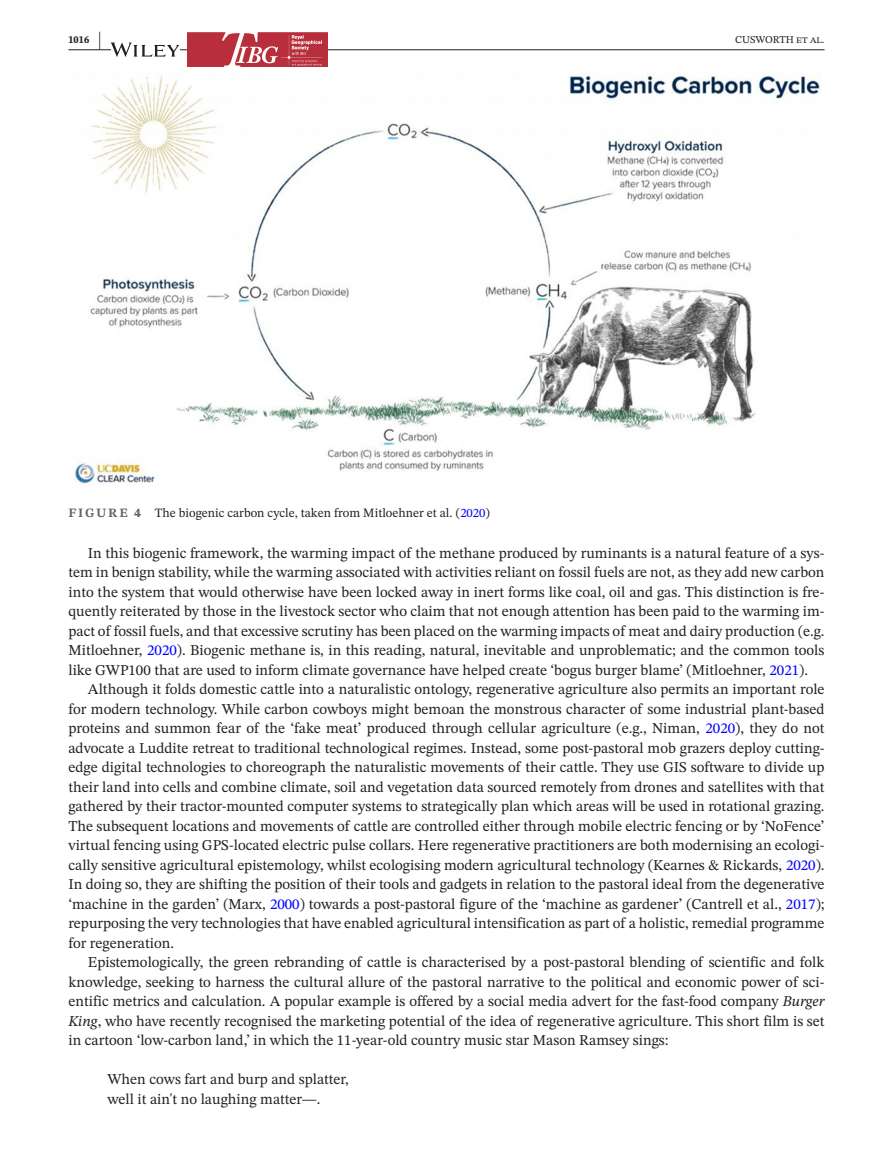
<style>
.page{position:relative;width:893px;height:1174px;background:#fff}
.page>*{position:absolute;margin:0;border:0;box-sizing:border-box;transform-origin:0 0}
.t1{font:15px/19.5px "STIX Two Text";color:#231f20;text-align:justify}
.t2{font:12.75px "STIX Two Text";color:#231f20}
.t3{font:10.5px "STIX Two Text";color:#231f20}
.t4{font:700 10.5px "STIX Two Text";color:#231f20}
.s1{font-size:21px}
.s2{font-weight:700;color:#636366}
.s3{color:#00f}
.s4{font-style:italic}
</style>
<div class="page">
<hr style="left:68px;top:49px;width:756px;height:1px;background:#231f20">
<svg style="left:111px;top:43px;width:68px;height:14px"></svg>
<img style="left:187px;top:33px;width:140px;height:34px">
<img style="left:282px;top:36px;width:39px;height:29px">
<img style="left:72px;top:73px;width:749px;height:412px">
<p class="t4" style="left:68px;top:32px;width:34px">1016 <span class="s1">|</span></p>
<p class="t3" style="left:735px;top:32px;width:91px">CUSWORTH et al.</p>
<p class="t2" style="left:68px;top:504px;width:423px"><span class="s2">FIGURE 4</span> The biogenic carbon cycle, taken from Mitloehner et al. (<span class="s3">2020</span>)</p>
<p class="t1" style="left:68px;top:543px;width:758px;text-indent:19px">In this biogenic framework, the warming impact of the methane produced by ruminants is a natural feature of a sys&shy;tem in benign stability, while the warming associated with activities reliant on fossil fuels are not, as they add new carbon into the system that would otherwise have been locked away in inert forms like coal, oil and gas. This distinction is fre&shy;quently reiterated by those in the livestock sector who claim that not enough attention has been paid to the warming im&shy;pact of fossil fuels, and that excessive scrutiny has been placed on the warming impacts of meat and dairy production (e.g.<br>Mitloehner, <span class="s3">2020</span>). Biogenic methane is, in this reading, natural, inevitable and unproblematic; and the common tools like GWP100 that are used to inform climate governance have helped create ‘bogus burger blame’ (Mitloehner, <span class="s3">2021</span>).</p>
<p class="t1" style="left:68px;top:679px;width:758px;text-indent:20px">Although it folds domestic cattle into a naturalistic ontology, regenerative agriculture also permits an important role for modern technology. While carbon cowboys might bemoan the monstrous character of some industrial plant-based proteins and summon fear of the ‘fake meat’ produced through cellular agriculture (e.g., Niman, <span class="s3">2020</span>), they do not advocate a Luddite retreat to traditional technological regimes. Instead, some post-pastoral mob grazers deploy cutting&shy;edge digital technologies to choreograph the naturalistic movements of their cattle. They use GIS software to divide up their land into cells and combine climate, soil and vegetation data sourced remotely from drones and satellites with that gathered by their tractor-mounted computer systems to strategically plan which areas will be used in rotational grazing.<br>The subsequent locations and movements of cattle are controlled either through mobile electric fencing or by ‘NoFence’ virtual fencing using GPS-located electric pulse collars. Here regenerative practitioners are both modernising an ecologi&shy;cally sensitive agricultural epistemology, whilst ecologising modern agricultural technology (Kearnes &amp; Rickards, <span class="s3">2020</span>).<br>In doing so, they are shifting the position of their tools and gadgets in relation to the pastoral ideal from the degenerative ‘machine in the garden’ (Marx, <span class="s3">2000</span>) towards a post-pastoral figure of the ‘machine as gardener’ (Cantrell et al., <span class="s3">2017</span>); repurposing the very technologies that have enabled agricultural intensification as part of a holistic, remedial programme for regeneration.</p>
<p class="t1" style="left:68px;top:952px;width:758px;text-indent:20px">Epistemologically, the green rebranding of cattle is characterised by a post-pastoral blending of scientific and folk knowledge, seeking to harness the cultural allure of the pastoral narrative to the political and economic power of sci&shy;entific metrics and calculation. A popular example is offered by a social media advert for the fast-food company <span class="s4">Burger King</span>, who have recently recognised the marketing potential of the idea of regenerative agriculture. This short film is set in cartoon ‘low-carbon land,’ in which the 11-year-old country music star Mason Ramsey sings:</p>
<p class="t1" style="left:107px;top:1069px;width:243px">When cows fart and burp and splatter, well it ain't no laughing matter—.</p>
</div>
